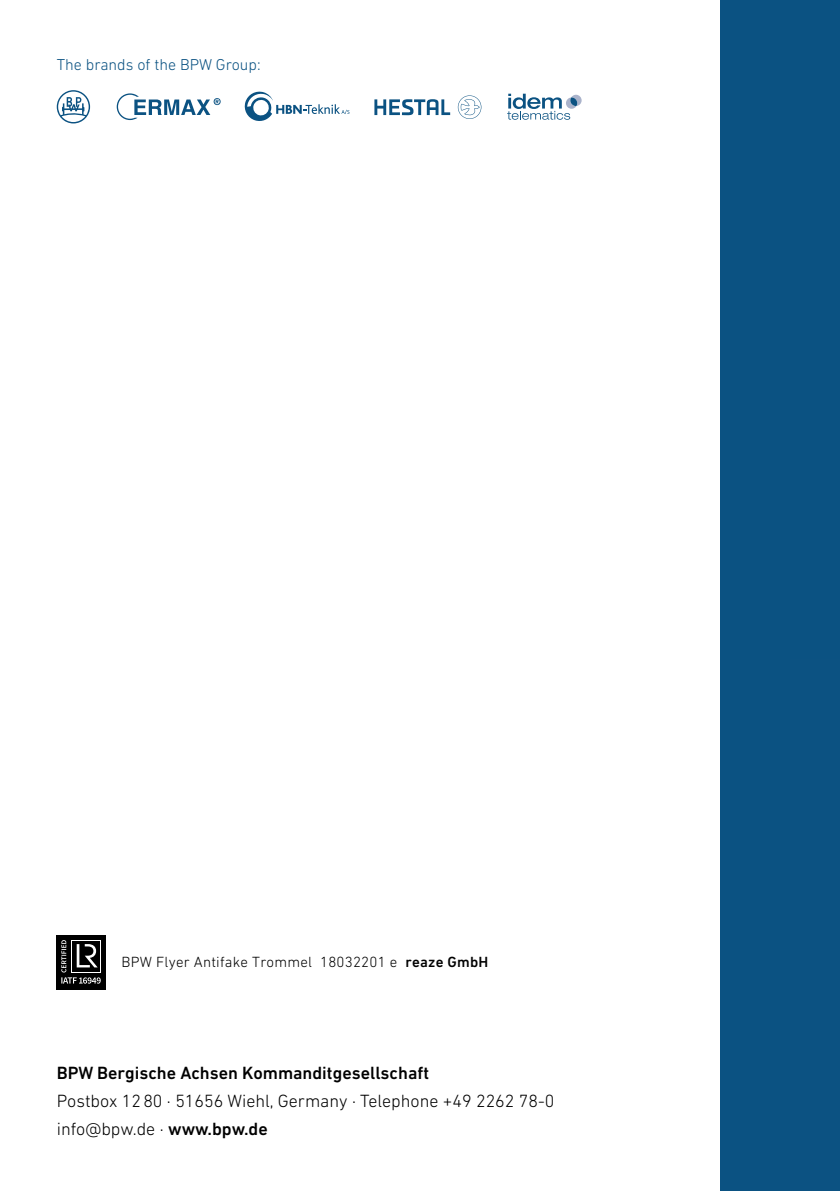
<style>
.page{position:relative;width:840px;height:1191px;background:#fff}
.page>*{position:absolute;margin:0;border:0;box-sizing:border-box;transform-origin:0 0}
.t1{font:300 18px/28px "DIN Next LT Pro";color:#000}
.t2{font:500 18px "DIN Next LT Pro";color:#000}
.t3{font:300 16px "DIN Next LT Pro";color:#0b5282}
.t4{font:300 15px "DIN Next LT Pro";letter-spacing:.015em;color:#000}
.s1{font-weight:500}
</style>
<div class="page">
<div style="left:720px;top:0;width:119px;height:1191px;background:#0b5282"></div>
<div style="left:56px;top:935px;width:50px;height:54px;background:#000"></div>
<svg style="left:61px;top:940px;width:40px;height:43px"></svg>
<svg style="left:244px;top:91px;width:105px;height:30px"></svg>
<svg style="left:57px;top:90px;width:33px;height:33px"></svg>
<svg style="left:507px;top:94px;width:74px;height:26px"></svg>
<svg style="left:374px;top:99px;width:76px;height:16px"></svg>
<svg style="left:457px;top:95px;width:24px;height:24px"></svg>
<svg style="left:117px;top:93px;width:103px;height:27px"></svg>
<p class="t3" style="left:57px;top:56px;width:205px">The brands of the BPW Group:</p>
<p class="t4" style="left:121px;top:953px;width:368px">BPW Flyer Antifake Trommel 18032201 e <span class="s1">reaze GmbH</span></p>
<p class="t2" style="left:57px;top:1062px;width:373px">BPW Bergische Achsen Kommanditgesellschaft</p>
<p class="t1" style="left:57px;top:1087px;width:499px">Postbox 1280 · 51656 Wiehl, Germany · Telephone +49 2262 78-0 info@bpw.de · <span class="s1">www.bpw.de</span></p>
</div>
